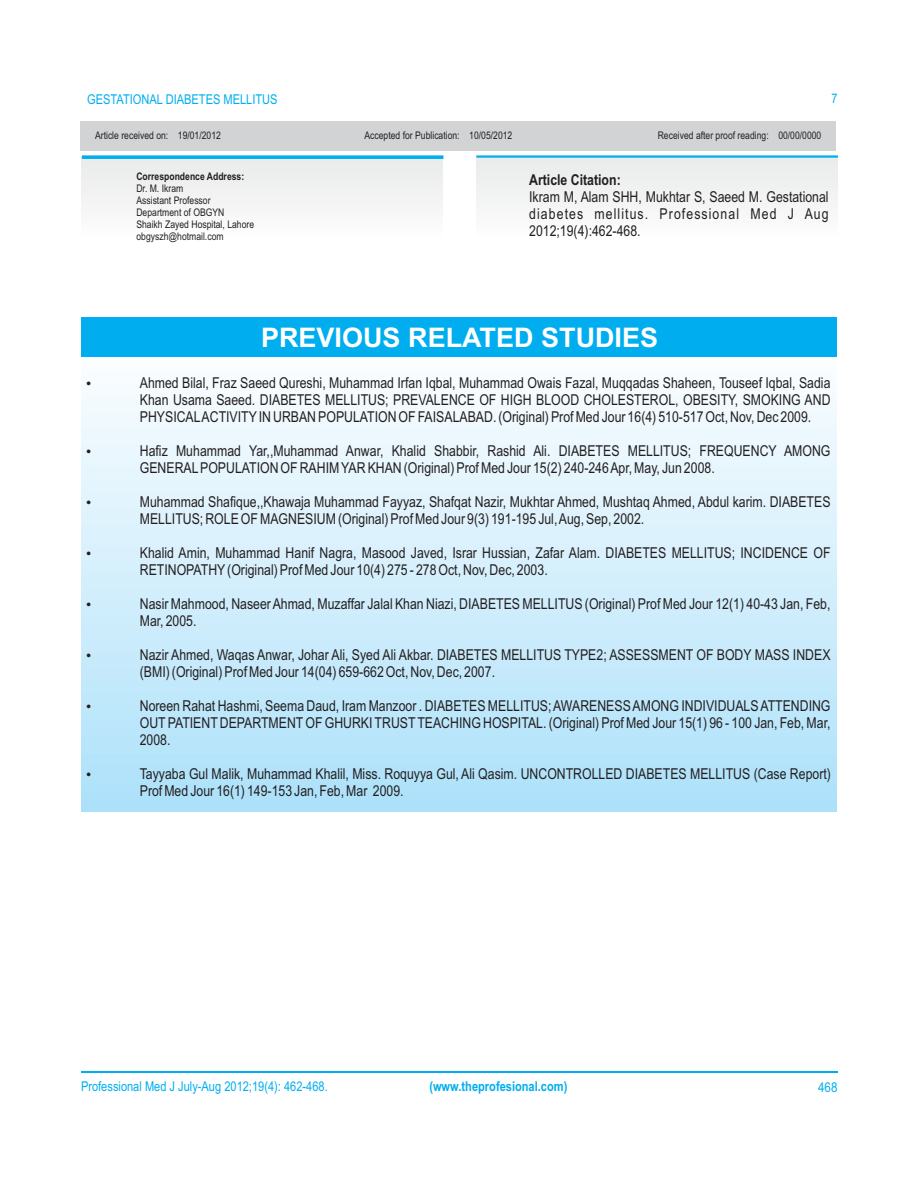
<style>
.page{position:relative;width:918px;height:1188px;background:#fff}
.page>*{position:absolute;margin:0;border:0;box-sizing:border-box;transform-origin:0 0}
.t1{font:700 27px "Arial";color:#fff}
.t2{font:15px/17px "Arial Narrow";color:#231f20}
.t3{font:700 15px "Arial Narrow";color:#231f20}
.t4{font:13.5px "Arial Narrow";color:#00aeef}
.t5{font:700 13.5px "Arial Narrow";color:#00aeef}
.t6{font:13.5px "Arial Narrow";color:#00aeef;scale:1.04 1}
.t7{font:13.2px "Arial Narrow";color:#00aeef}
.t8{font:10.5px/11.9px "Arial Narrow";color:#231f20}
.t9{font:700 10.5px "Arial Narrow";color:#231f20}
</style>
<div class="page">
<hr style="left:81px;top:1072px;width:756px;height:1px;background:#00aeef">
<div style="left:80px;top:121px;width:756px;height:29px;background:#d1d3d4"></div>
<div style="left:82px;top:156px;width:361px;height:104px;background:#f5f5f5"></div>
<svg style="left:82px;top:155px;width:361px;height:4px"></svg>
<div style="left:477px;top:156px;width:361px;height:104px;background:#f5f6f6"></div>
<hr style="left:476px;top:155px;width:362px;height:3px;background:#00aeef">
<div style="left:82px;top:317px;width:754px;height:494px;background:linear-gradient(to bottom,#fff,#ace1fa)"></div>
<div style="left:82px;top:317px;width:754px;height:40px;background:#00aeef"></div>
<svg style="left:87px;top:382px;width:4px;height:4px"></svg>
<svg style="left:87px;top:450px;width:4px;height:4px"></svg>
<svg style="left:87px;top:501px;width:4px;height:3px"></svg>
<svg style="left:87px;top:552px;width:4px;height:3px"></svg>
<svg style="left:87px;top:603px;width:4px;height:3px"></svg>
<svg style="left:87px;top:654px;width:4px;height:3px"></svg>
<svg style="left:87px;top:705px;width:4px;height:3px"></svg>
<svg style="left:87px;top:772px;width:4px;height:4px"></svg>
<p class="t4" style="left:87px;top:94px;width:192px">GESTATIONAL DIABETES MELLITUS</p>
<p class="t7" style="left:832px;top:94px;width:8px">7</p>
<p class="t8" style="left:95px;top:130px;width:127px">Article received on: 19/01/2012</p>
<p class="t8" style="left:658px;top:130px;width:165px">Received after proof reading: 00/00/0000</p>
<p class="t9" style="left:136px;top:173px;width:109px">Correspondence Address:</p>
<p class="t8" style="left:136px;top:184px;width:119px">Dr. M. Ikram<br>Assistant Professor<br>Department of OBGYN<br>Shaikh Zayed Hospital, Lahore obgyszh@hotmail.com</p>
<p class="t8" style="left:364px;top:130px;width:149px">Accepted for Publication: 10/05/2012</p>
<p class="t3" style="left:529px;top:174px;width:93px">Article Citation:</p>
<p class="t2" style="left:529px;top:189px;width:301px;text-align:justify">Ikram M, Alam SHH, Mukhtar S, Saeed M. Gestational diabetes mellitus. Professional Med J Aug 2012;19(4):462-468.</p>
<h1 class="t1" style="left:261px;top:328px;width:399px">PREVIOUS RELATED STUDIES</h1>
<p class="t2" style="left:140px;top:376px;width:692px;text-align:justify">Ahmed Bilal, Fraz Saeed Qureshi, Muhammad Irfan Iqbal, Muhammad Owais Fazal, Muqqadas Shaheen, Touseef Iqbal, Sadia Khan Usama Saeed. DIABETES MELLITUS; PREVALENCE OF HIGH BLOOD CHOLESTEROL, OBESITY, SMOKING AND PHYSICALACTIVITYIN URBAN POPULATION OF FAISALABAD. (Original) Prof Med Jour 16(4) 510-517 Oct, Nov, Dec 2009.</p>
<p class="t2" style="left:140px;top:444px;width:692px">Hafiz Muhammad Yar,,Muhammad Anwar, Khalid Shabbir, Rashid Ali. DIABETES MELLITUS; FREQUENCY AMONG<br>GENERALPOPULATION OF RAHIM YAR KHAN (Original) Prof Med Jour 15(2) 240-246 Apr, May, Jun 2008.</p>
<p class="t2" style="left:140px;top:495px;width:692px">Muhammad Shafique,,Khawaja Muhammad Fayyaz, Shafqat Nazir, Mukhtar Ahmed, Mushtaq Ahmed, Abdul karim. DIABETES<br>MELLITUS; ROLE OF MAGNESIUM (Original) Prof Med Jour 9(3) 191-195 Jul, Aug, Sep, 2002.</p>
<p class="t2" style="left:140px;top:546px;width:692px">Khalid Amin, Muhammad Hanif Nagra, Masood Javed, Israr Hussian, Zafar Alam. DIABETES MELLITUS; INCIDENCE OF<br>RETINOPATHY(Original) Prof Med Jour 10(4) 275 - 278 Oct, Nov, Dec, 2003.</p>
<p class="t2" style="left:140px;top:597px;width:692px">Nasir Mahmood, Naseer Ahmad, Muzaffar Jalal Khan Niazi, DIABETES MELLITUS (Original) Prof Med Jour 12(1) 40-43 Jan, Feb,<br>Mar, 2005.</p>
<p class="t2" style="left:140px;top:648px;width:692px">Nazir Ahmed, Waqas Anwar, Johar Ali, Syed Ali Akbar. DIABETES MELLITUS TYPE2; ASSESSMENT OF BODY MASS INDEX (BMI) (Original) Prof Med Jour 14(04) 659-662 Oct, Nov, Dec, 2007.</p>
<p class="t2" style="left:140px;top:699px;width:692px;text-align:justify">Noreen Rahat Hashmi, Seema Daud, Iram Manzoor . DIABETES MELLITUS; AWARENESS AMONG INDIVIDUALS ATTENDING OUTPATIENTDEPARTMENTOF GHURKI TRUSTTEACHING HOSPITAL. (Original) Prof Med Jour 15(1) 96 - 100 Jan, Feb, Mar, 2008.</p>
<p class="t2" style="left:140px;top:767px;width:693px">Tayyaba Gul Malik, Muhammad Khalil, Miss. Roquyya Gul, Ali Qasim. UNCONTROLLED DIABETES MELLITUS (Case Report)<br>Prof Med Jour 16(1) 149-153 Jan, Feb, Mar 2009.</p>
<p class="t4" style="left:81px;top:1082px;width:248px">Professional Med J July-Aug 2012;19(4): 462-468.</p>
<p class="t5" style="left:429px;top:1082px;width:140px">(www.theprofesional.com)</p>
<p class="t6" style="left:818px;top:1082px;width:20px">468</p>
</div>
